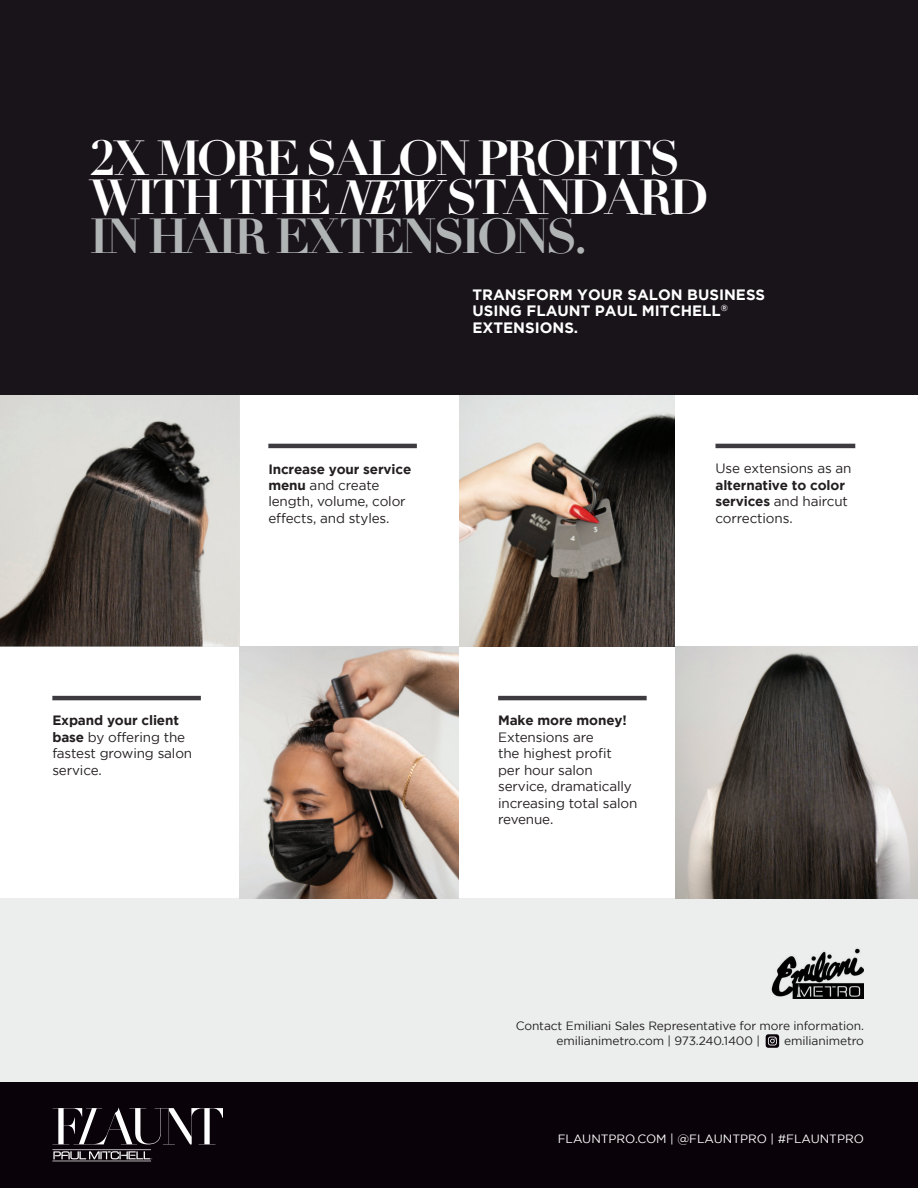
<style>
.page{position:relative;width:918px;height:1188px;background:#fff}
.page>*{position:absolute;margin:0;border:0;box-sizing:border-box;transform-origin:0 0}
.t1{font:700 48px/39px "Didot";letter-spacing:-.07em;color:#fff}
.t2{font:700 15px/16.5px "Gotham";color:#fff}
.t3{font:13.5px/16.5px "Gotham";letter-spacing:-.01em;color:#231f20}
.t4{font:12px "Gotham";letter-spacing:-.01em;color:#231f20}
.t5{font:12px "Gotham";color:#fff}
.s1{font-family:"Didot HTF B06 Bold Ital";font-weight:400}
.s2{color:#b1b4b5}
.s3{font-weight:700}
</style>
<div class="page">
<div style="left:0;top:899px;width:918px;height:183px;background:#eceeee"></div>
<img style="left:0;top:395px;width:240px;height:252px">
<img style="left:459px;top:395px;width:216px;height:252px">
<div style="left:0;top:0;width:918px;height:395px;background:#19131a"></div>
<img style="left:240px;top:647px;width:219px;height:252px">
<img style="left:675px;top:647px;width:243px;height:252px">
<div style="left:0;top:1082px;width:918px;height:106px;background:#090208"></div>
<svg style="left:52px;top:1107px;width:171px;height:55px"></svg>
<hr style="left:268px;top:444px;width:149px;height:4px;background:#3e3b40">
<hr style="left:52px;top:696px;width:149px;height:4px;background:#3e3b40">
<hr style="left:498px;top:696px;width:149px;height:4px;background:#3e3b40">
<hr style="left:716px;top:444px;width:139px;height:4px;background:#3e3b40">
<img style="left:771px;top:948px;width:93px;height:51px">
<svg style="left:766px;top:1034px;width:13px;height:14px"></svg>
<p class="t1" style="left:90px;top:139px;width:621px">2X MORE SALON PROFITS<br>WITH THE <span class="s1">NEW</span> STANDARD<br><span class="s2">IN HAIR EXTENSIONS.</span></p>
<p class="t2" style="left:472px;top:286px;width:294px">TRANSFORM YOUR SALON BUSINESS<br>USING FLAUNT PAUL MITCHELL<sup>®<br></sup>EXTENSIONS.</p>
<p class="t3" style="left:268px;top:460px;width:144px"><span class="s3">Increase your service menu</span> and create length, volume, color effects, and styles.</p>
<p class="t3" style="left:715px;top:460px;width:138px">Use extensions as an <span class="s3">alternative to color services</span> and haircut corrections.</p>
<p class="t3" style="left:52px;top:712px;width:141px"><span class="s3">Expand your client base</span> by offering the fastest growing salon service.</p>
<p class="t3" style="left:498px;top:712px;width:141px"><span class="s3">Make more money!<br></span>Extensions are<br>the highest profit<br>per hour salon service, dramatically increasing total salon revenue.</p>
<p class="t4" style="left:516px;top:1019px;width:350px">Contact Emiliani Sales Representative for more information.</p>
<p class="t4" style="left:557px;top:1034px;width:205px">emilianimetro.com | 973.240.1400 |</p>
<p class="t4" style="left:784px;top:1034px;width:81px">emilianimetro</p>
<p class="t5" style="left:558px;top:1132px;width:308px">FLAUNTPRO.COM | @FLAUNTPRO | #FLAUNTPRO</p>
</div>
